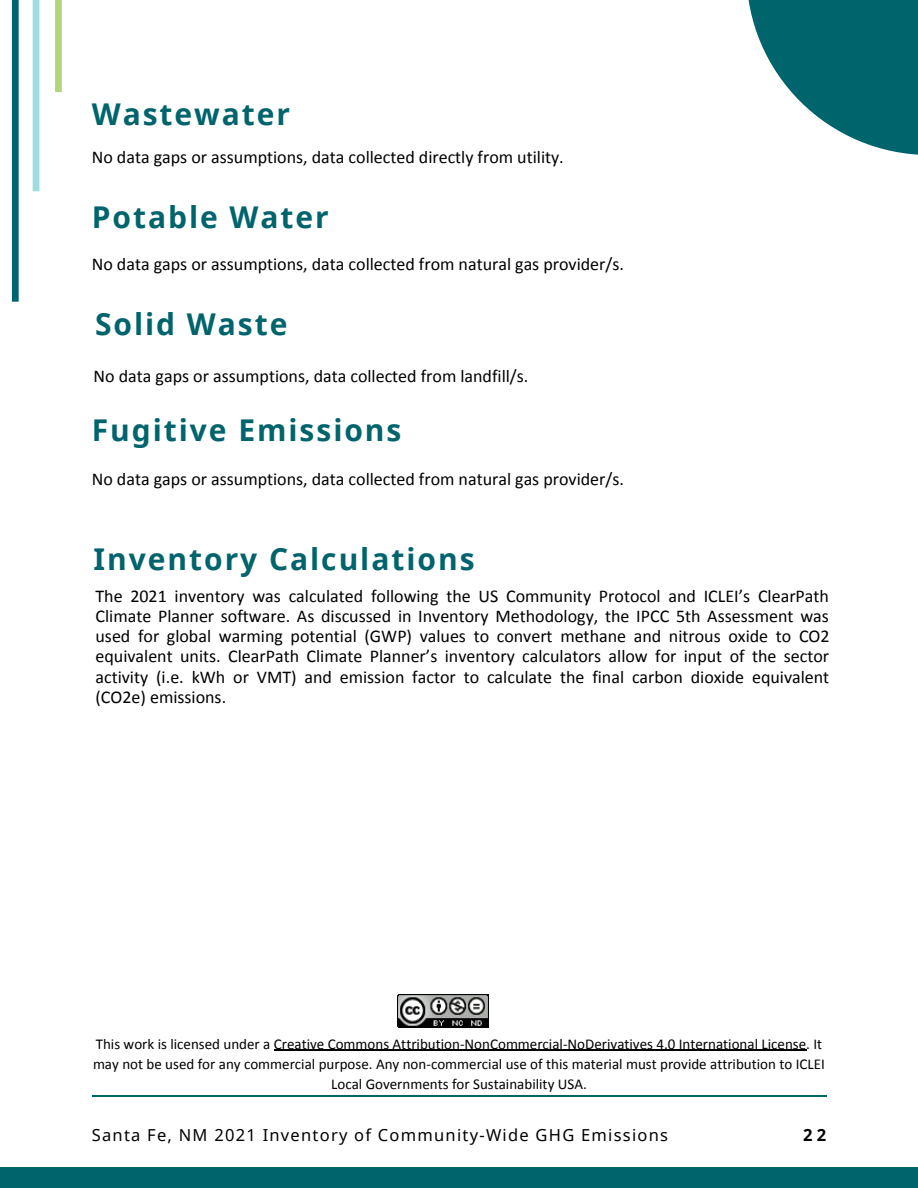
<style>
.page{position:relative;width:918px;height:1188px;background:#fff}
.page>*{position:absolute;margin:0;border:0;box-sizing:border-box;transform-origin:0 0}
.t1{font:700 30px "Noto Sans";letter-spacing:.065em;color:#00646c}
.t2{font:18px/20.2px "Calibri";color:#000;text-align:justify}
.t3{font:16.5px "Noto Sans";letter-spacing:.075em;color:#000}
.t4{font:700 16.5px "Noto Sans";color:#000}
.t5{font:15px/20.2px "Calibri";color:#000;text-align:center}
</style>
<div class="page">
<div style="left:33px;top:0;width:6px;height:191px;background:#9fdde4"></div>
<div style="left:55px;top:0;width:7px;height:92px;background:#afd778"></div>
<div style="left:12px;top:0;width:7px;height:302px;background:#00646c"></div>
<div style="left:0;top:1168px;width:918px;height:20px;background:#00646c"></div>
<svg style="left:748px;top:0;width:170px;height:155px;fill:#00646c"></svg>
<hr style="left:92px;top:1095px;width:734px;height:1px;background:#00646c">
<img style="left:397px;top:995px;width:91px;height:33px">
<hr style="left:274px;top:1050px;width:532px;height:1px;background:#000">
<h1 class="t1" style="left:92px;top:92px;width:200px">Wastewater</h1>
<p class="t2" style="left:92px;top:148px;width:474px">No data gaps or assumptions, data collected directly from utility.</p>
<h1 class="t1" style="left:92px;top:196px;width:239px">Potable Water</h1>
<p class="t2" style="left:92px;top:255px;width:534px">No data gaps or assumptions, data collected from natural gas provider/s.</p>
<h1 class="t1" style="left:95px;top:303px;width:194px">Solid Waste</h1>
<p class="t2" style="left:94px;top:367px;width:436px">No data gaps or assumptions, data collected from landfill/s.</p>
<h1 class="t1" style="left:92px;top:409px;width:311px">Fugitive Emissions</h1>
<p class="t2" style="left:92px;top:471px;width:534px">No data gaps or assumptions, data collected from natural gas provider/s.</p>
<h1 class="t1" style="left:94px;top:538px;width:382px">Inventory Calculations</h1>
<p class="t2" style="left:96px;top:587px;width:736px">The 2021 inventory was calculated following the US Community Protocol and ICLEI’s ClearPath Climate Planner software. As discussed in Inventory Methodology, the IPCC 5th Assessment was used for global warming potential (GWP) values to convert methane and nitrous oxide to CO2 equivalent units. ClearPath Climate Planner’s inventory calculators allow for input of the sector activity (i.e. kWh or VMT) and emission factor to calculate the final carbon dioxide equivalent (CO2e) emissions.</p>
<p class="t5" style="left:93px;top:1035px;width:733px">This work is licensed under a Creative Commons Attribution-NonCommercial-NoDerivatives 4.0 International License. It may not be used for any commercial purpose. Any non-commercial use of this material must provide attribution to ICLEI<br>Local Governments for Sustainability USA.</p>
<p class="t3" style="left:92px;top:1124px;width:578px">Santa Fe, NM 2021 Inventory of Community-Wide GHG Emissions</p>
<p class="t4" style="left:803px;top:1124px;width:24px">22</p>
</div>
